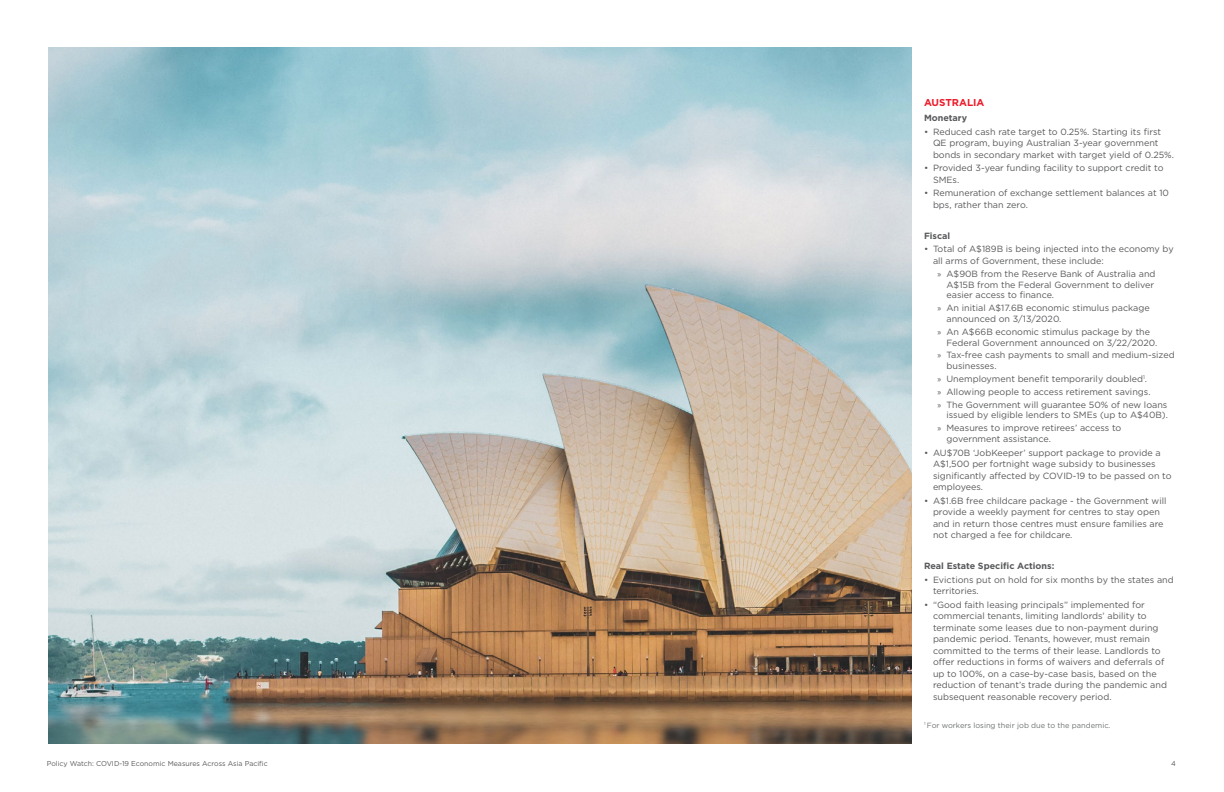
<style>
.page{position:relative;width:1224px;height:792px;background:#fff}
.page>*{position:absolute;margin:0;border:0;box-sizing:border-box;transform-origin:0 0}
.t1{font:700 10px "Gotham";color:#ed1c2b}
.t2{font:9px/11.5px "Gotham";color:#58595b}
.t3{font:700 9px "Gotham";color:#58595b}
.t4{font:7.5px "Gotham";color:#6f7271}
.t5{font:7px "Gotham";color:#58595b}
.s1{font-family:"Myriad Pro"}
</style>
<div class="page">
<img style="left:48px;top:48px;width:864px;height:696px">
<p class="t1" style="left:924px;top:96px;width:62px">AUSTRALIA</p>
<p class="t3" style="left:924px;top:112px;width:45px">Monetary</p>
<p class="t2" style="left:933px;top:126px;width:242px;text-indent:-9px">• Reduced cash rate target to 0.25%. Starting its first<br>QE program, buying Australian 3-year government bonds in secondary market with target yield of 0.25%.</p>
<p class="t2" style="left:933px;top:162px;width:232px;text-indent:-9px">• Provided 3-year funding facility to support credit to<br>SMEs.</p>
<p class="t2" style="left:933px;top:187px;width:238px;text-indent:-9px">• Remuneration of exchange settlement balances at 10 bps, rather than zero.</p>
<p class="t3" style="left:924px;top:230px;width:28px">Fiscal</p>
<p class="t2" style="left:933px;top:243px;width:242px;text-indent:-9px">• Total of A$189B is being injected into the economy by all arms of Government, these include:</p>
<p class="t2" style="left:946px;top:268px;width:211px;line-height:10.8px;text-indent:-9px"><span class="s1">»</span> A$90B from the Reserve Bank of Australia and<br>A$15B from the Federal Government to deliver easier access to finance.</p>
<p class="t2" style="left:946px;top:302px;width:205px;line-height:10.8px;text-indent:-9px"><span class="s1">»</span> An initial A$17.6B economic stimulus package announced on 3/13/2020.</p>
<p class="t2" style="left:946px;top:326px;width:212px;line-height:10.8px;text-indent:-9px"><span class="s1">»</span> An A$66B economic stimulus package by the<br>Federal Government announced on 3/22/2020.</p>
<p class="t2" style="left:946px;top:350px;width:230px;line-height:10.8px;text-indent:-9px"><span class="s1">»</span> Tax-free cash payments to small and medium-sized businesses.</p>
<p class="t2" style="left:938px;top:372px;width:231px;line-height:12.8px"><span class="s1">»</span> Unemployment benefit temporarily doubled<sup>1</sup>.<br><span class="s1">»</span> Allowing people to access retirement savings.<br><span class="s1">»</span> The Government will guarantee 50% of new loans</p>
<p class="t2" style="left:938px;top:409px;width:232px;line-height:12.8px;text-indent:9px">issued by eligible lenders to SMEs (up to A$40B). <span class="s1">»</span> Measures to improve retirees’ access to</p>
<p class="t2" style="left:947px;top:433px;width:106px">government assistance.</p>
<p class="t2" style="left:933px;top:446px;width:240px;text-indent:-9px">• AU$70B ‘JobKeeper’ support package to provide a A$1,500 per fortnight wage subsidy to businesses significantly affected by COVID-19 to be passed on to employees.</p>
<p class="t2" style="left:933px;top:494px;width:235px;text-indent:-9px">• A$1.6B free childcare package - the Government will provide a weekly payment for centres to stay open and in return those centres must ensure families are not charged a fee for childcare.</p>
<p class="t3" style="left:924px;top:560px;width:132px">Real Estate Specific Actions:</p>
<p class="t2" style="left:933px;top:573px;width:242px;text-indent:-9px">• Evictions put on hold for six months by the states and territories.</p>
<p class="t2" style="left:933px;top:598px;width:235px;text-indent:-9px">• “Good faith leasing principals” implemented for commercial tenants, limiting landlords’ ability to terminate some leases due to non-payment during pandemic period. Tenants, however, must remain committed to the terms of their lease. Landlords to offer reductions in forms of waivers and deferrals of up to 100%, on a case-by-case basis, based on the reduction of tenant’s trade during the pandemic and subsequent reasonable recovery period.</p>
<p class="t4" style="left:924px;top:720px;width:188px"><sup>1</sup> For workers losing their job due to the pandemic.</p>
<p class="t5" style="left:47px;top:759px;width:222px">Policy Watch: COVID-19 Economic Measures Across Asia Pacific</p>
<p class="t5" style="left:1171px;top:759px;width:6px">4</p>
</div>
